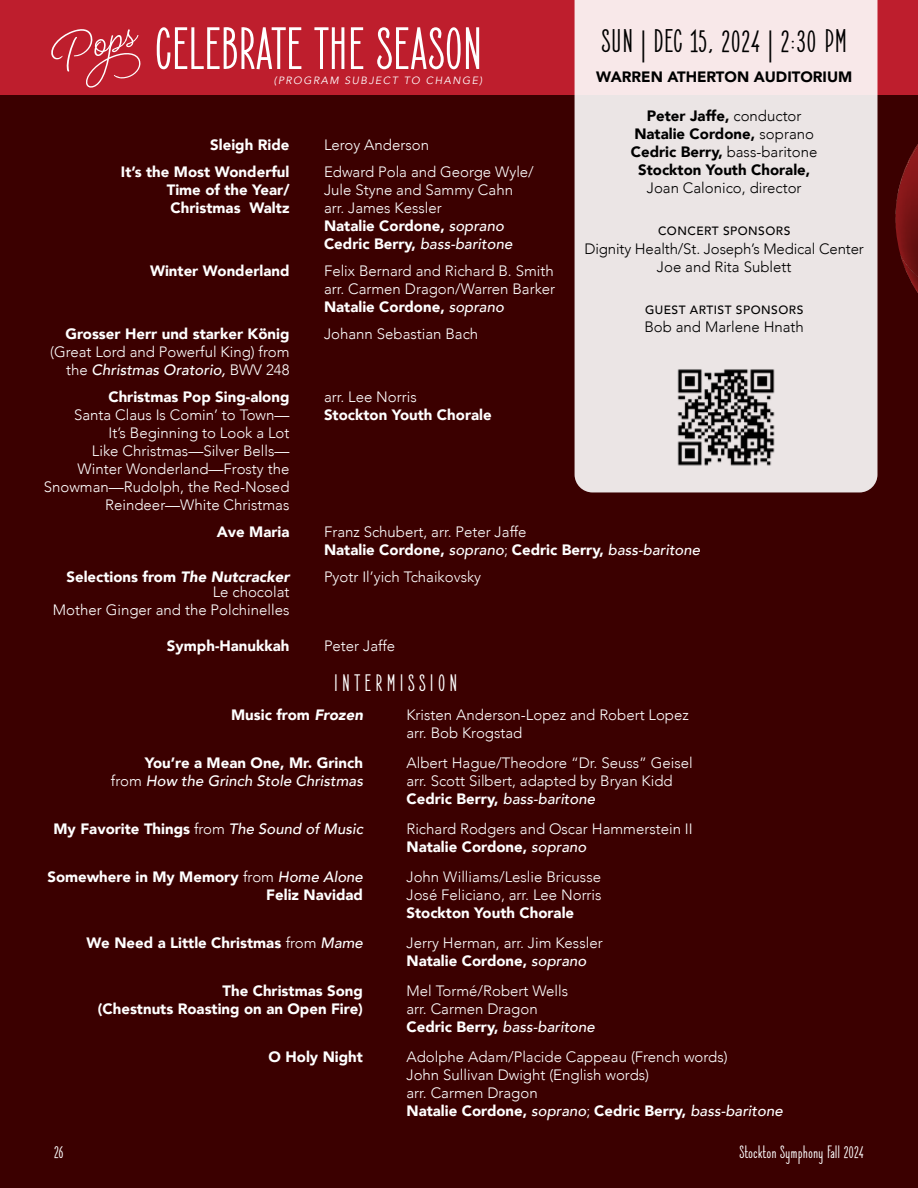
<style>
.page{position:relative;width:918px;height:1188px;background:#3b0000}
.page>*{position:absolute;margin:0;border:0;box-sizing:border-box;transform-origin:0 0}
.t1{font:700 60px "Elegant Sans";color:#fff}
.t2{font:700 48.9px "Beloved Script";color:#fff}
.t3{font:700 33px "Elegant Sans";letter-spacing:.02em;color:#000}
.t4{font:700 24px "Elegant Sans";letter-spacing:.18em;color:#fff}
.t5{font:700 18px "Elegant Sans";color:#fff}
.t6{font:300 15px/18px "Avenir";color:#fff}
.t7{font:900 15px/18px "Avenir";color:#fff}
.t8{font:900 15px/18px "Avenir";color:#000;text-align:center}
.t9{font:300 15px/18px "Avenir";color:#000;text-align:center}
.t10{font:italic 500 15px "Avenir";color:#fff}
.t11{font:500 12px "Avenir";letter-spacing:.04em;color:#000}
.t12{font:italic 10.5px "Avenir";letter-spacing:.14em;color:#fff}
.s1{font-weight:300}
.s2{font-weight:500;font-style:italic}
.s3{font-weight:900}
.s4{font-style:italic}
.s5{font-weight:300;font-style:normal}
</style>
<div class="page">
<div style="left:0;top:0;width:918px;height:94px;background:#be1e2d"></div>
<svg style="left:575px;top:0;width:303px;height:492px;background:#ede5e5"></svg>
<img style="left:674px;top:364px;width:104px;height:105px">
<img style="left:909px;top:144px;width:9px;height:149px">
<img style="left:896px;top:146px;width:22px;height:131px">
<h2 class="t2" style="left:42px;top:28px;width:116px;rotate:-20deg">Pops</h2>
<h1 class="t1" style="left:155px;top:15px;width:329px">CELEBRATE THE SEASON</h1>
<h3 class="t3" style="left:601px;top:22px;width:247px">SUN | DEC 15, 2024 | 2:30 PM</h3>
<p class="t8" style="left:596px;top:67px;width:258px">WARREN ATHERTON AUDITORIUM</p>
<p class="t8" style="left:631px;top:106px;width:188px">Peter Jaffe, <span class="s1">conductor<br></span>Natalie Cordone, <span class="s1">soprano<br></span>Cedric Berry, <span class="s1">bass-baritone<br></span>Stockton Youth Chorale,</p>
<p class="t9" style="left:647px;top:178px;width:156px">Joan Calonico, director</p>
<p class="t11" style="left:658px;top:220px;width:134px">CONCERT SPONSORS</p>
<p class="t9" style="left:584px;top:240px;width:281px">Dignity Health/St. Joseph’s Medical Center<br>Joe and Rita Sublett</p>
<p class="t11" style="left:645px;top:299px;width:160px">GUEST ARTIST SPONSORS</p>
<p class="t9" style="left:644px;top:318px;width:161px">Bob and Marlene Hnath</p>
<p class="t12" style="left:274px;top:74px;width:210px">(PROGRAM SUBJECT TO CHANGE)</p>
<p class="t7" style="left:210px;top:135px;width:81px">Sleigh Ride</p>
<p class="t6" style="left:324px;top:136px;width:107px">Leroy Anderson</p>
<p class="t7" style="left:121px;top:162px;width:170px">It’s the Most Wonderful</p>
<p class="t6" style="left:324px;top:163px;width:211px">Edward Pola and George Wyle/</p>
<p class="t7" style="left:167px;top:180px;width:124px">Time of the Year/</p>
<p class="t6" style="left:324px;top:181px;width:191px">Jule Styne and Sammy Cahn</p>
<p class="t7" style="left:171px;top:198px;width:120px">Christmas Waltz</p>
<p class="t7" style="left:324px;top:198px;width:190px"><span class="s1">arr. James Kessler<br></span>Natalie Cordone, <span class="s2">soprano<br></span>Cedric Berry, <span class="s2">bass-baritone</span></p>
<p class="t7" style="left:150px;top:261px;width:141px">Winter Wonderland</p>
<p class="t6" style="left:324px;top:262px;width:233px;text-align:justify">Felix Bernard and Richard B. Smith arr. Carmen Dragon/Warren Barker <span class="s3">Natalie Cordone,</span> <span class="s2">soprano</span></p>
<p class="t7" style="left:65px;top:324px;width:226px">Grosser Herr und starker König</p>
<p class="t6" style="left:324px;top:325px;width:156px">Johann Sebastian Bach</p>
<p class="t6" style="left:50px;top:343px;width:241px;text-align:right">(Great Lord and Powerful King) from the <span class="s2">Christmas Oratorio,</span> BWV 248</p>
<p class="t7" style="left:108px;top:387px;width:183px">Christmas Pop Sing-along</p>
<p class="t6" style="left:324px;top:388px;width:94px">arr. Lee Norris</p>
<p class="t6" style="left:74px;top:406px;width:217px">Santa Claus Is Comin’ to Town—</p>
<p class="t7" style="left:324px;top:405px;width:169px">Stockton Youth Chorale</p>
<p class="t6" style="left:44px;top:424px;width:247px;text-align:right">It’s Beginning to Look a Lot<br>Like Christmas—Silver Bells—<br>Winter Wonderland—Frosty the<br>Snowman—Rudolph, the Red-Nosed<br>Reindeer—White Christmas</p>
<p class="t7" style="left:217px;top:522px;width:74px">Ave Maria</p>
<p class="t6" style="left:324px;top:523px;width:378px">Franz Schubert, arr. Peter Jaffe<br><span class="s3">Natalie Cordone,</span> <span class="s2">soprano</span>; <span class="s3">Cedric Berry,</span> <span class="s2">bass-baritone</span></p>
<p class="t7" style="left:66px;top:567px;width:225px">Selections from <span class="s4">The Nutcracker</span></p>
<p class="t6" style="left:324px;top:568px;width:159px">Pyotr Il’yich Tchaikovsky</p>
<p class="t6" style="left:53px;top:583px;width:238px;text-align:right">Le chocolat<br>Mother Ginger and the Polchinelles</p>
<p class="t7" style="left:167px;top:636px;width:124px">Symph-Hanukkah</p>
<p class="t6" style="left:324px;top:637px;width:73px">Peter Jaffe</p>
<h3 class="t4" style="left:334px;top:669px;width:125px">INTERMISSION</h3>
<p class="t7" style="left:231px;top:705px;width:133px">Music from <span class="s4">Frozen</span></p>
<p class="t6" style="left:406px;top:706px;width:284px">Kristen Anderson-Lopez and Robert Lopez arr. Bob Krogstad</p>
<p class="t7" style="left:145px;top:753px;width:220px">You’re a Mean One, Mr. Grinch</p>
<p class="t6" style="left:406px;top:754px;width:288px">Albert Hague/Theodore “Dr. Seuss” Geisel</p>
<p class="t10" style="left:111px;top:772px;width:254px"><span class="s5">from</span> How the Grinch Stole Christmas</p>
<p class="t6" style="left:406px;top:772px;width:268px">arr. Scott Silbert, adapted by Bryan Kidd<br><span class="s3">Cedric Berry,</span> <span class="s2">bass-baritone</span></p>
<p class="t7" style="left:53px;top:819px;width:311px">My Favorite Things <span class="s1">from</span> <span class="s2">The Sound of Music</span></p>
<p class="t6" style="left:406px;top:820px;width:288px">Richard Rodgers and Oscar Hammerstein II<br><span class="s3">Natalie Cordone,</span> <span class="s2">soprano</span></p>
<p class="t7" style="left:47px;top:867px;width:317px">Somewhere in My Memory <span class="s1">from</span> <span class="s2">Home Alone</span></p>
<p class="t6" style="left:406px;top:868px;width:196px">John Williams/Leslie Bricusse</p>
<p class="t7" style="left:266px;top:885px;width:98px">Feliz Navidad</p>
<p class="t6" style="left:406px;top:886px;width:197px">José Feliciano, arr. Lee Norris</p>
<p class="t7" style="left:406px;top:903px;width:169px">Stockton Youth Chorale</p>
<p class="t7" style="left:87px;top:933px;width:278px">We Need a Little Christmas <span class="s1">from</span> <span class="s2">Mame</span></p>
<p class="t6" style="left:406px;top:934px;width:198px">Jerry Herman, arr. Jim Kessler<br><span class="s3">Natalie Cordone,</span> <span class="s2">soprano</span></p>
<p class="t7" style="left:222px;top:981px;width:142px">The Christmas Song</p>
<p class="t6" style="left:406px;top:982px;width:163px">Mel Tormé/Robert Wells</p>
<p class="t7" style="left:98px;top:999px;width:267px">(Chestnuts Roasting on an Open Fire)</p>
<p class="t6" style="left:406px;top:1000px;width:190px">arr. Carmen Dragon<br><span class="s3">Cedric Berry,</span> <span class="s2">bass-baritone</span></p>
<p class="t7" style="left:269px;top:1047px;width:96px">O Holy Night</p>
<p class="t6" style="left:406px;top:1048px;width:378px">Adolphe Adam/Placide Cappeau (French words)<br>John Sullivan Dwight (English words)<br>arr. Carmen Dragon<br><span class="s3">Natalie Cordone,</span> <span class="s2">soprano</span>; <span class="s3">Cedric Berry,</span> <span class="s2">bass-baritone</span></p>
<p class="t5" style="left:54px;top:1142px;width:11px">26</p>
<p class="t5" style="left:739px;top:1142px;width:126px">Stockton Symphony Fall 2024</p>
</div>
